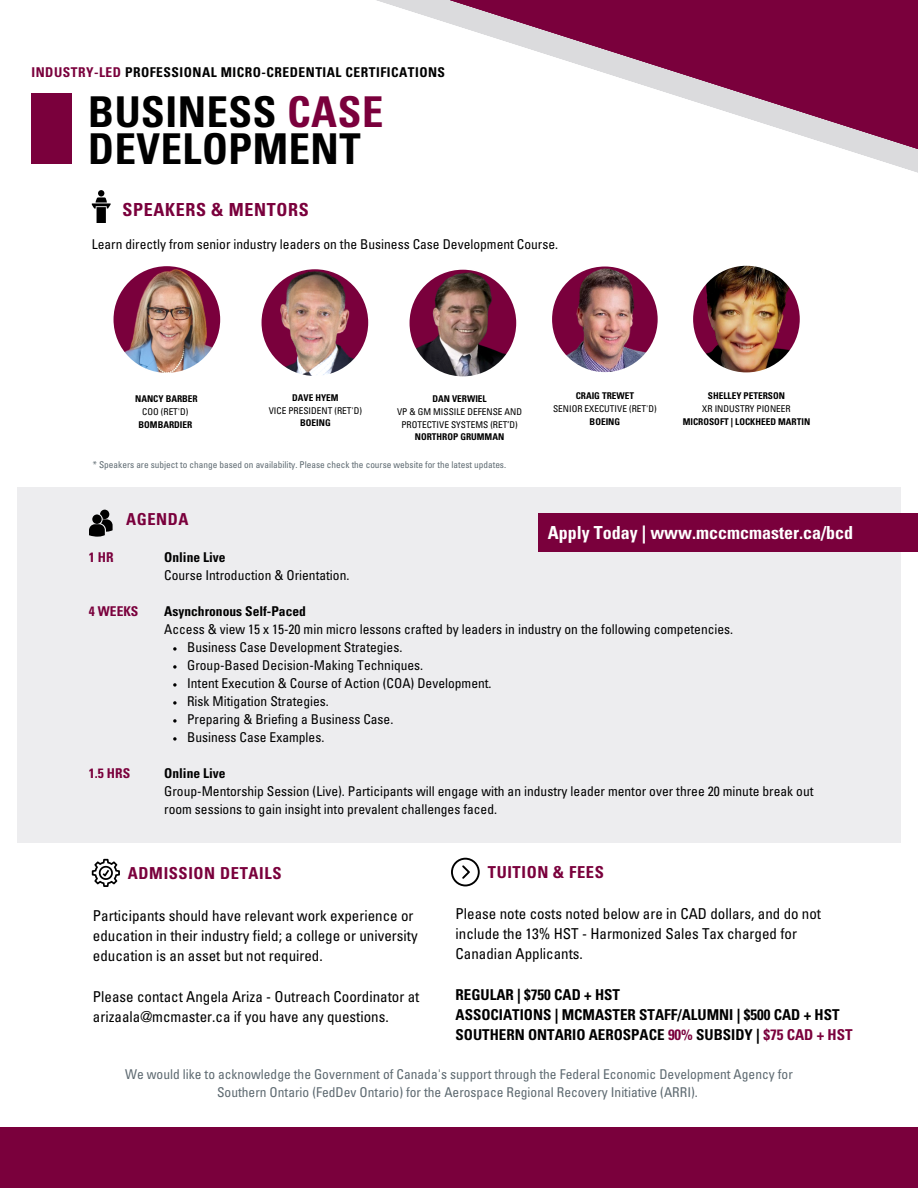
<style>
.page{position:relative;width:918px;height:1188px;background:#fff}
.page>*{position:absolute;margin:0;border:0;box-sizing:border-box;transform-origin:0 0}
.t1{font:700 condensed 42.45px "Univers LT Std";letter-spacing:.015em;color:#000}
.t2{font:700 condensed 18px "Univers LT Std";color:#fff}
.t3{font:700 condensed 18px "Univers LT Std";letter-spacing:.035em;color:#7a003c}
.t4{font:700 condensed 16.5px "Univers LT Std";letter-spacing:.035em;color:#7a003c}
.t5{font:condensed 15px/20.2px "Univers LT Std";color:#000}
.t6{font:700 condensed 15px "Univers LT Std";color:#000}
.t7{font:condensed 13.5px/18px "Univers LT Std";color:#000}
.t8{font:condensed 13.5px "Univers LT Std";color:#5e6a71}
.t9{font:700 condensed 13.5px "Univers LT Std";letter-spacing:.035em;color:#000}
.t10{font:700 condensed 13.5px "Univers LT Std";color:#000}
.t11{font:700 condensed 13.5px "Univers LT Std";color:#7a003c}
.t12{font:700 condensed 9.3px "Univers LT Std";color:#000}
.t13{font:condensed 9.3px/12.9px "Univers LT Std";color:#000;text-align:center}
.t14{font:condensed 9.3px "Univers LT Std";color:#5e6a71}
.s1{color:#7a003c}
</style>
<div class="page">
<div style="left:17px;top:488px;width:883px;height:355px;background:#ededef"></div>
<svg style="left:89px;top:510px;width:24px;height:27px"></svg>
<div style="left:31px;top:94px;width:41px;height:70px;background:#7a003c"></div>
<svg style="left:376px;top:0;width:542px;height:173px"></svg>
<svg style="left:92px;top:190px;width:19px;height:33px"></svg>
<svg style="left:92px;top:859px;width:28px;height:28px"></svg>
<svg style="left:451px;top:858px;width:29px;height:28px"></svg>
<div style="left:0;top:1127px;width:918px;height:61px;background:#7a003c"></div>
<div style="left:538px;top:514px;width:380px;height:38px;background:#7a003c"></div>
<svg style="left:173px;top:647px;width:4px;height:4px"></svg>
<svg style="left:173px;top:665px;width:4px;height:4px"></svg>
<svg style="left:173px;top:683px;width:4px;height:4px"></svg>
<svg style="left:173px;top:701px;width:4px;height:4px"></svg>
<svg style="left:173px;top:719px;width:4px;height:4px"></svg>
<svg style="left:173px;top:737px;width:4px;height:4px"></svg>
<img style="left:113px;top:266px;width:108px;height:107px">
<img style="left:409px;top:269px;width:108px;height:108px">
<img style="left:552px;top:266px;width:106px;height:107px">
<img style="left:693px;top:265px;width:107px;height:108px">
<img style="left:261px;top:269px;width:108px;height:107px">
<p class="t9" style="left:32px;top:68px;width:415px"><span class="s1">INDUSTRY-LED</span> PROFESSIONAL MICRO-CREDENTIAL CERTIFICATIONS</p>
<p class="t1" style="left:88px;top:97px;width:297px">BUSINESS <span class="s1">CASE</span></p>
<p class="t1" style="left:88px;top:134px;width:274px">DEVELOPMENT</p>
<p class="t3" style="left:123px;top:203px;width:188px">SPEAKERS &amp; MENTORS</p>
<p class="t7" style="left:92px;top:237px;width:468px">Learn directly from senior industry leaders on the Business Case Development Course.</p>
<p class="t12" style="left:292px;top:394px;width:48px">DAVE HYEM</p>
<p class="t13" style="left:269px;top:405px;width:95px">VICE PRESIDENT (RET'D)</p>
<p class="t12" style="left:300px;top:420px;width:32px">BOEING</p>
<p class="t14" style="left:93px;top:462px;width:415px">* Speakers are subject to change based on availability. Please check the course website for the latest updates.</p>
<p class="t12" style="left:135px;top:395px;width:64px">NANCY BARBER</p>
<p class="t13" style="left:142px;top:406px;width:48px">COO (RET'D)</p>
<p class="t12" style="left:139px;top:421px;width:55px">BOMBARDIER</p>
<p class="t12" style="left:432px;top:395px;width:56px">DAN VERWIEL</p>
<p class="t13" style="left:397px;top:406px;width:127px">VP &amp; GM MISSILE DEFENSE AND<br>PROTECTIVE SYSTEMS (RET’D)</p>
<p class="t12" style="left:415px;top:434px;width:91px">NORTHROP GRUMMAN</p>
<p class="t12" style="left:576px;top:392px;width:60px">CRAIG TREWET</p>
<p class="t13" style="left:553px;top:403px;width:105px">SENIOR EXECUTIVE (RET'D)</p>
<p class="t12" style="left:590px;top:418px;width:32px">BOEING</p>
<p class="t12" style="left:708px;top:392px;width:79px">SHELLEY PETERSON</p>
<p class="t13" style="left:702px;top:403px;width:90px">XR INDUSTRY PIONEER</p>
<p class="t12" style="left:683px;top:418px;width:129px">MICROSOFT | LOCKHEED MARTIN</p>
<p class="t4" style="left:126px;top:514px;width:64px">AGENDA</p>
<p class="t2" style="left:548px;top:526px;width:307px">Apply Today | www.mccmcmaster.ca/bcd</p>
<p class="t11" style="left:89px;top:553px;width:26px">1 HR</p>
<p class="t11" style="left:89px;top:607px;width:51px">4 WEEKS</p>
<p class="t11" style="left:89px;top:769px;width:43px">1.5 HRS</p>
<p class="t10" style="left:164px;top:552px;width:63px">Online Live</p>
<p class="t7" style="left:164px;top:568px;width:187px">Course Introduction &amp; Orientation.</p>
<p class="t10" style="left:164px;top:606px;width:143px">Asynchronous Self-Paced</p>
<p class="t7" style="left:164px;top:622px;width:571px">Access &amp; view 15 x 15-20 min micro lessons crafted by leaders in industry on the following competencies.</p>
<p class="t7" style="left:187px;top:640px;width:217px">Business Case Development Strategies.</p>
<p class="t7" style="left:187px;top:658px;width:238px">Group-Based Decision-Making Techniques.</p>
<p class="t7" style="left:187px;top:676px;width:306px">Intent Execution &amp; Course of Action (COA) Development.</p>
<p class="t7" style="left:187px;top:694px;width:143px">Risk Mitigation Strategies.</p>
<p class="t7" style="left:187px;top:712px;width:208px">Preparing &amp; Briefing a Business Case.</p>
<p class="t7" style="left:187px;top:730px;width:139px">Business Case Examples.</p>
<p class="t10" style="left:164px;top:768px;width:63px">Online Live</p>
<p class="t7" style="left:164px;top:784px;width:651px">Group-Mentorship Session (Live). Participants will engage with an industry leader mentor over three 20 minute break out room sessions to gain insight into prevalent challenges faced.</p>
<p class="t4" style="left:128px;top:867px;width:155px">ADMISSION DETAILS</p>
<p class="t5" style="left:93px;top:907px;width:326px">Participants should have relevant work experience or education in their industry field; a college or university education is an asset but not required.</p>
<p class="t5" style="left:93px;top:988px;width:328px">Please contact Angela Ariza - Outreach Coordinator at</p>
<p class="t5" style="left:93px;top:1009px;width:297px">arizaala@mcmaster.ca if you have any questions.</p>
<p class="t4" style="left:488px;top:866px;width:118px">TUITION &amp; FEES</p>
<p class="t5" style="left:456px;top:905px;width:367px">Please note costs noted below are in CAD dollars, and do not include the 13% HST - Harmonized Sales Tax charged for<br>Canadian Applicants.</p>
<p class="t6" style="left:456px;top:989px;width:166px">REGULAR | $750 CAD + HST</p>
<p class="t6" style="left:456px;top:1009px;width:385px">ASSOCIATIONS | MCMASTER STAFF/ALUMNI | $500 CAD + HST</p>
<p class="t6" style="left:456px;top:1029px;width:398px">SOUTHERN ONTARIO AEROSPACE <span class="s1">90%</span> SUBSIDY | <span class="s1">$75 CAD + HST</span></p>
<p class="t8" style="left:125px;top:1069px;width:669px">We would like to acknowledge the Government of Canada's support through the Federal Economic Development Agency for</p>
<p class="t8" style="left:217px;top:1087px;width:482px">Southern Ontario (FedDev Ontario) for the Aerospace Regional Recovery Initiative (ARRI).</p>
</div>
